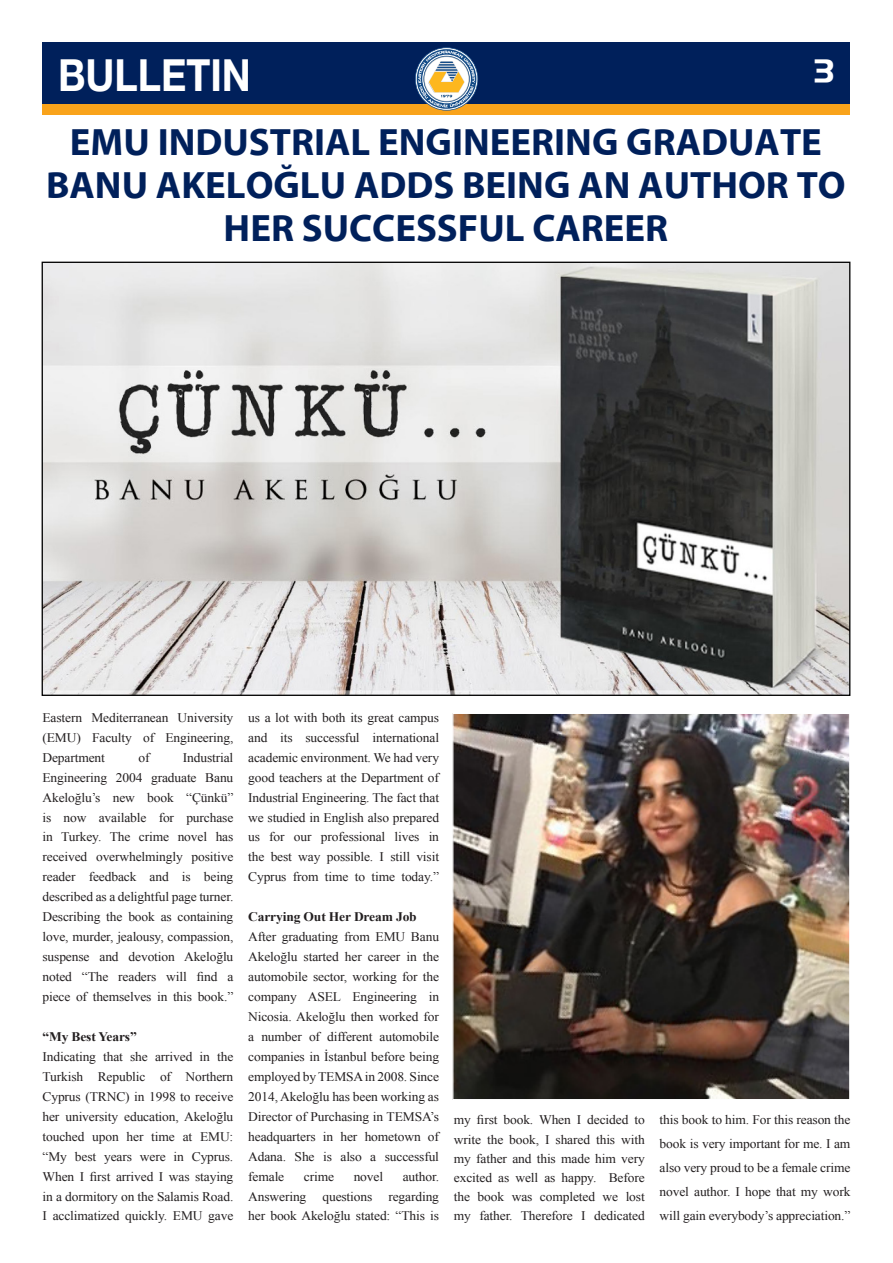
<style>
.page{position:relative;width:893px;height:1263px;background:#fff}
.page>*{position:absolute;margin:0;border:0;box-sizing:border-box;transform-origin:0 0}
.t1{font:700 44.1px "Helvetica Neue EMU";color:#fff;scale:.89 1}
.t2{font:700 38.4px/43.2px "Myriad EMU";color:#00205b;text-align:center}
.t3{font:31.5px "Handel EMU";color:#fff}
.t4{font:13.05px/20px "Times New Roman EMU";letter-spacing:-.01em;color:#231f20;text-align:justify}
.t5{font:700 13.05px "Times New Roman EMU";letter-spacing:-.01em;color:#231f20}
</style>
<div class="page">
<div style="left:43px;top:43px;width:807px;height:72px;background:#f9a31b"></div>
<div style="left:43px;top:43px;width:807px;height:61px;background:#00205b"></div>
<svg style="left:415px;top:47px;width:63px;height:64px"></svg>
<img style="left:44px;top:264px;width:804px;height:430px">
<img style="left:454px;top:715px;width:394px;height:383px">
<div style="left:452px;top:713px;width:398px;height:387px;border:1px solid #fff"></div>
<p class="t1" style="left:58px;top:48px;width:218px">BULLETIN</p>
<p class="t3" style="left:814px;top:52px;width:21px">3</p>
<p class="t2" style="left:46px;top:121px;width:801px">EMU INDUSTRIAL ENGINEERING GRADUATE<br>BANU AKELOĞLU ADDS BEING AN AUTHOR TO<br>HER SUCCESSFUL CAREER</p>
<p class="t4" style="left:43px;top:707px;width:192px">Eastern Mediterranean University (EMU) Faculty of Engineering, Department</p>
<p class="t4" style="left:43px;top:747px;width:192px;text-indent:140px">Industrial Engineering 2004 graduate Banu Akeloğlu’s new book “Çünkü” is now available for purchase in Turkey. The crime novel has received overwhelmingly positive reader feedback and is being described as a delightful page turner.<br>Describing the book as containing love, murder, jealousy, compassion, suspense and devotion Akeloğlu noted “The readers will find a piece of themselves in this book.”</p>
<p class="t5" style="left:43px;top:1029px;width:96px">“My Best Years”</p>
<p class="t4" style="left:43px;top:1046px;width:192px">Indicating that she arrived in the Turkish Republic of Northern Cyprus (TRNC) in 1998 to receive her university education, Akeloğlu touched upon her time at EMU: “My best years were in Cyprus.<br>When I first arrived I was staying in a dormitory on the Salamis Road.<br>I acclimatized quickly. EMU gave</p>
<p class="t4" style="left:138px;top:747px;width:13px">of</p>
<p class="t4" style="left:248px;top:707px;width:192px">us a lot with both its great campus and its successful international academic environment. We had very good teachers at the Department of Industrial Engineering. The fact that we studied in English also prepared us for our professional lives in the best way possible. I still visit Cyprus from time to time today.”</p>
<p class="t5" style="left:248px;top:909px;width:170px">Carrying Out Her Dream Job</p>
<p class="t4" style="left:248px;top:927px;width:192px">After graduating from EMU Banu Akeloğlu started her career in the automobile sector, working for the company ASEL Engineering in Nicosia. Akeloğlu then worked for a number of different automobile companies in İstanbul before being employed by TEMSA in 2008. Since 2014, Akeloğlu has been working as Director of Purchasing in TEMSA’s headquarters in her hometown of Adana. She is also a successful female</p>
<p class="t4" style="left:304px;top:1166px;width:32px">crime</p>
<p class="t4" style="left:354px;top:1166px;width:31px">novel</p>
<p class="t4" style="left:403px;top:1166px;width:38px">author.</p>
<p class="t4" style="left:248px;top:1186px;width:192px">Answering questions regarding her book Akeloğlu stated: “This is</p>
<p class="t4" style="left:454px;top:1110px;width:192px;line-height:19.2px">my first book. When I decided to write the book, I shared this with my father and this made him very excited as well as happy. Before the book was completed we lost my father. Therefore I dedicated</p>
<p class="t4" style="left:660px;top:1108px;width:192px;line-height:24px">this book to him. For this reason the book is very important for me. I am also very proud to be a female crime novel author. I hope that my work will gain everybody’s appreciation.”</p>
</div>
